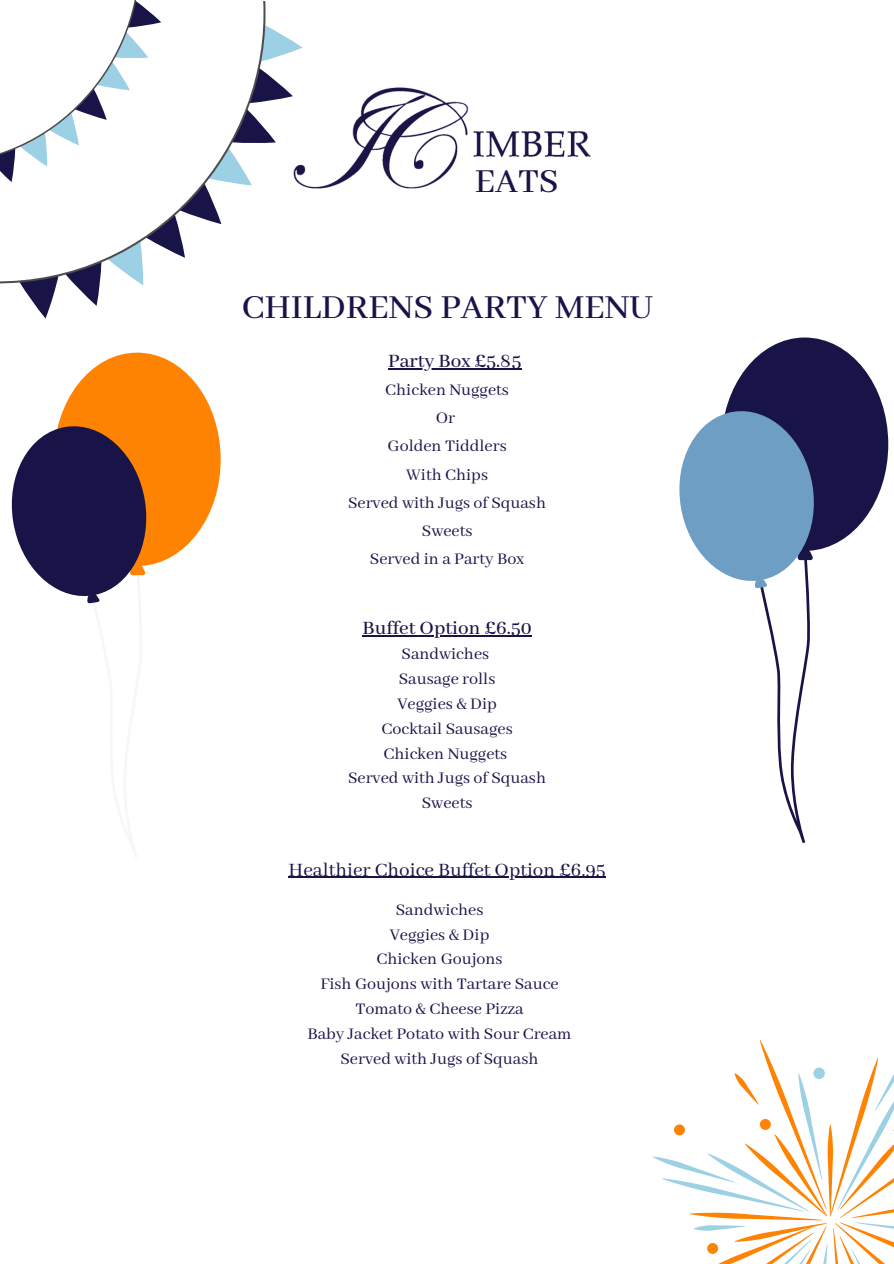
<style>
.page{position:relative;width:894px;height:1264px;background:#fff}
.page>*{position:absolute;margin:0;border:0;box-sizing:border-box;transform-origin:0 0}
.t1{font:500 37.5px "Abhaya Libre";color:#181448}
.t2{font:21px "Abhaya Libre";color:#181448}
.t3{font:500 21px "Abhaya Libre";color:#181448}
.t4{font:18px/24.8px "Abhaya Libre";color:#181448;text-align:center}
</style>
<div class="page">
<img style="left:353px;top:87px;width:238px;height:102px">
<div style="left:470px;top:161px;width:189px;height:53px;background:#fff"></div>
<svg style="left:0;top:1px;width:302px;height:317px"></svg>
<svg style="left:0;top:0;width:207px;height:228px"></svg>
<svg style="left:653px;top:1039px;width:241px;height:224px"></svg>
<div style="left:813px;top:1067px;width:11px;height:11px;background:#9bd0e5;border-radius:50%"></div>
<svg style="left:11px;top:352px;width:210px;height:252px"></svg>
<hr style="left:362px;top:635px;width:169px;height:1px;background:#181448">
<hr style="left:288px;top:876px;width:317px;height:1px;background:#181448">
<svg style="left:679px;top:337px;width:209px;height:506px"></svg>
<hr style="left:388px;top:368px;width:133px;height:1px;background:#181448">
<h1 class="t1" style="left:474px;top:161px;width:85px">EATS</h1>
<h1 class="t1" style="left:242px;top:287px;width:412px">CHILDRENS PARTY MENU</h1>
<p class="t3" style="left:388px;top:350px;width:135px">Party Box £5.85</p>
<p class="t4" style="left:348px;top:376px;width:199px;line-height:28.2px">Chicken Nuggets<br>Or<br>Golden Tiddlers<br>With Chips<br>Served with Jugs of Squash<br>Sweets<br>Served in a Party Box</p>
<p class="t3" style="left:362px;top:617px;width:170px">Buffet Option £6.50</p>
<p class="t4" style="left:348px;top:642px;width:199px">Sandwiches<br>Sausage rolls<br>Veggies &amp; Dip<br>Cocktail Sausages<br>Chicken Nuggets<br>Served with Jugs of Squash<br>Sweets</p>
<p class="t2" style="left:288px;top:857px;width:318px">Healthier Choice Buffet Option £6.95</p>
<p class="t4" style="left:307px;top:897px;width:266px">Sandwiches<br>Veggies &amp; Dip<br>Chicken Goujons<br>Fish Goujons with Tartare Sauce<br>Tomato &amp; Cheese Pizza<br>Baby Jacket Potato with Sour Cream<br>Served with Jugs of Squash</p>
</div>
